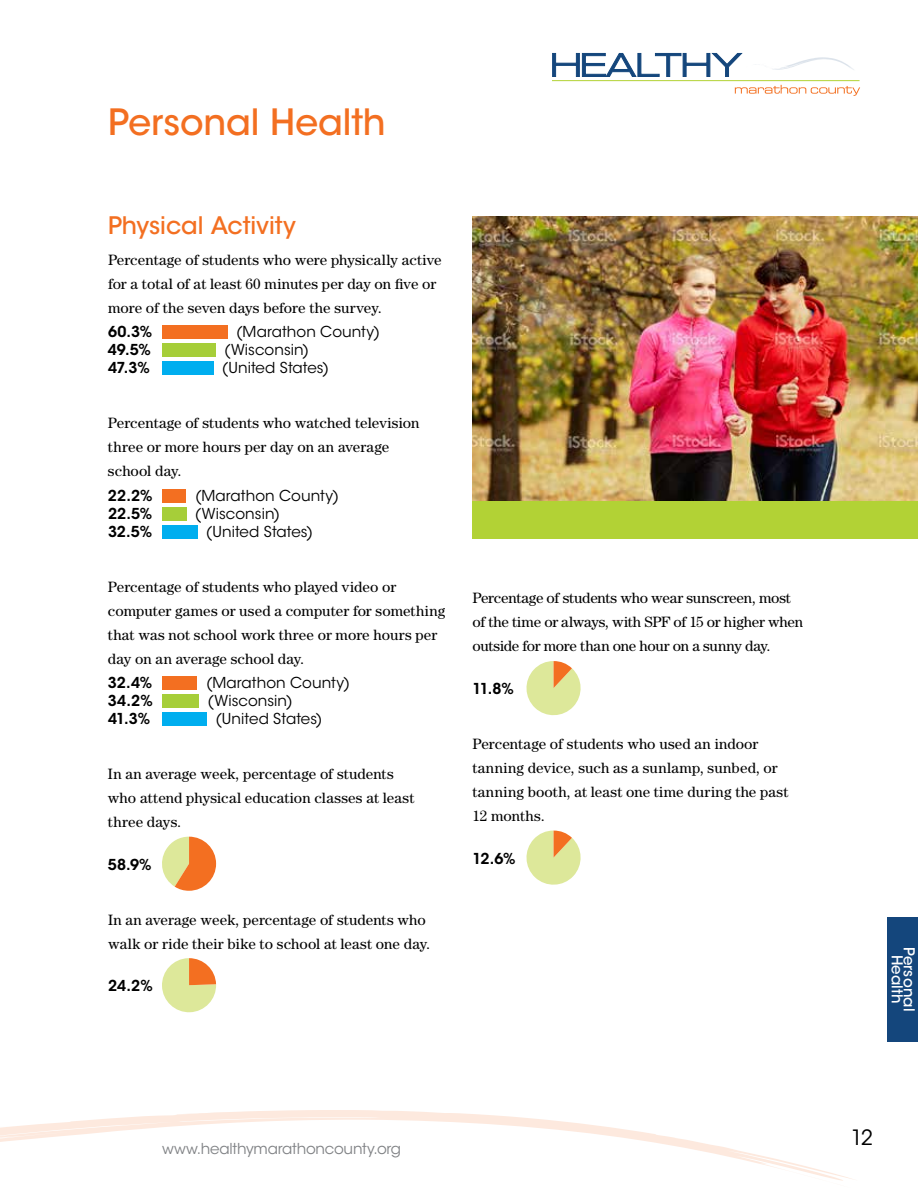
<style>
.page{position:relative;width:918px;height:1188px;background:#fff}
.page>*{position:absolute;margin:0;border:0;box-sizing:border-box;transform-origin:0 0}
.t1{font:500 36px "ITC Avant Garde Std";letter-spacing:-.005em;color:#f36f21}
.t2{font:500 24px "ITC Avant Garde Std";letter-spacing:-.005em;color:#f36f21}
.t3{font:21px "ITC Avant Garde Std";color:#000}
.t4{font:15px/24px "Century Std";color:#000}
.t5{font:15px "ITC Avant Garde Std";letter-spacing:.005em;color:#000}
.t6{font:15px/24px "Century Std";letter-spacing:-.02em;color:#000}
.t7{font:600 15px "ITC Avant Garde Std";color:#000}
.t8{font:15px "ITC Avant Garde Std";letter-spacing:-.015em;color:#808285}
.t9{font:500 15px/12px "ITC Avant Garde Std";letter-spacing:.01em;color:#fff;text-align:center}
</style>
<div class="page">
<svg style="left:0;top:1110px;width:852px;height:71px"></svg>
<svg style="left:257px;top:1111px;width:63px;height:1px"></svg>
<svg style="left:175px;top:1112px;width:76px;height:3px"></svg>
<svg style="left:735px;top:85px;width:125px;height:11px"></svg>
<hr style="left:552px;top:80px;width:308px;height:1px;background:#b2d235">
<svg style="left:553px;top:53px;width:301px;height:24px"></svg>
<div style="left:472px;top:297px;width:446px;height:241px;background:#b2d235"></div>
<div style="left:162px;top:325px;width:65px;height:14px;background:#f36f21"></div>
<div style="left:162px;top:343px;width:53px;height:14px;background:#a6ce39"></div>
<div style="left:162px;top:361px;width:51px;height:14px;background:#00aeef"></div>
<div style="left:162px;top:489px;width:24px;height:13px;background:#f36f21"></div>
<div style="left:162px;top:507px;width:24px;height:13px;background:#a6ce39"></div>
<div style="left:162px;top:525px;width:35px;height:13px;background:#00aeef"></div>
<div style="left:162px;top:676px;width:35px;height:14px;background:#f36f21"></div>
<div style="left:162px;top:694px;width:37px;height:14px;background:#a6ce39"></div>
<div style="left:162px;top:712px;width:45px;height:14px;background:#00aeef"></div>
<svg style="left:162px;top:837px;width:54px;height:54px"></svg>
<svg style="left:162px;top:958px;width:55px;height:55px"></svg>
<img style="left:472px;top:216px;width:446px;height:285px">
<svg style="left:526px;top:661px;width:55px;height:55px"></svg>
<svg style="left:526px;top:831px;width:55px;height:54px"></svg>
<div style="left:888px;top:917px;width:30px;height:124px;background:#14467c"></div>
<h1 class="t1" style="left:108px;top:99px;width:279px">Personal Health</h1>
<h2 class="t2" style="left:108px;top:210px;width:189px">Physical Activity</h2>
<p class="t4" style="left:108px;top:247px;width:335px">Percentage of students who were physically active for a total of at least 60 minutes per day on five or more of the seven days before the survey.</p>
<p class="t7" style="left:108px;top:322px;width:46px">60.3%</p>
<p class="t5" style="left:236px;top:323px;width:146px">(Marathon County)</p>
<p class="t7" style="left:108px;top:340px;width:44px">49.5%</p>
<p class="t5" style="left:224px;top:341px;width:87px">(Wisconsin)</p>
<p class="t7" style="left:108px;top:358px;width:43px">47.3%</p>
<p class="t5" style="left:222px;top:359px;width:109px">(United States)</p>
<p class="t4" style="left:108px;top:411px;width:313px">Percentage of students who watched television three or more hours per day on an average school day.</p>
<p class="t7" style="left:108px;top:486px;width:46px">22.2%</p>
<p class="t5" style="left:195px;top:486px;width:146px">(Marathon County)</p>
<p class="t7" style="left:108px;top:504px;width:46px">22.5%</p>
<p class="t5" style="left:195px;top:504px;width:87px">(Wisconsin)</p>
<p class="t7" style="left:108px;top:522px;width:46px">32.5%</p>
<p class="t5" style="left:206px;top:522px;width:109px">(United States)</p>
<p class="t4" style="left:108px;top:574px;width:339px">Percentage of students who played video or computer games or used a computer for something that was not school work three or more hours per day on an average school day.</p>
<p class="t7" style="left:108px;top:673px;width:46px">32.4%</p>
<p class="t5" style="left:206px;top:674px;width:146px">(Marathon County)</p>
<p class="t7" style="left:108px;top:691px;width:46px">34.2%</p>
<p class="t5" style="left:208px;top:692px;width:87px">(Wisconsin)</p>
<p class="t7" style="left:108px;top:709px;width:44px">41.3%</p>
<p class="t5" style="left:215px;top:710px;width:109px">(United States)</p>
<p class="t4" style="left:108px;top:762px;width:308px">In an average week, percentage of students who attend physical education classes at least three days.</p>
<p class="t7" style="left:108px;top:855px;width:45px">58.9%</p>
<p class="t4" style="left:108px;top:907px;width:324px">In an average week, percentage of students who walk or ride their bike to school at least one day.</p>
<p class="t7" style="left:108px;top:976px;width:46px">24.2%</p>
<p class="t6" style="left:472px;top:586px;width:332px">Percentage of students who wear sunscreen, most of the time or always, with SPF of 15 or higher when outside for more than one hour on a sunny day.</p>
<p class="t7" style="left:472px;top:679px;width:43px">11.8%</p>
<p class="t4" style="left:472px;top:732px;width:317px">Percentage of students who used an indoor tanning device, such as a sunlamp, sunbed, or tanning booth, at least one time during the past 12 months.</p>
<p class="t7" style="left:472px;top:849px;width:44px">12.6%</p>
<p class="t8" style="left:162px;top:1140px;width:241px">www.healthymarathoncounty.org</p>
<p class="t9" style="left:915px;top:947px;width:66px;rotate:90deg">Personal<br>Health</p>
<h3 class="t3" style="left:851px;top:1125px;width:24px">12</h3>
</div>
